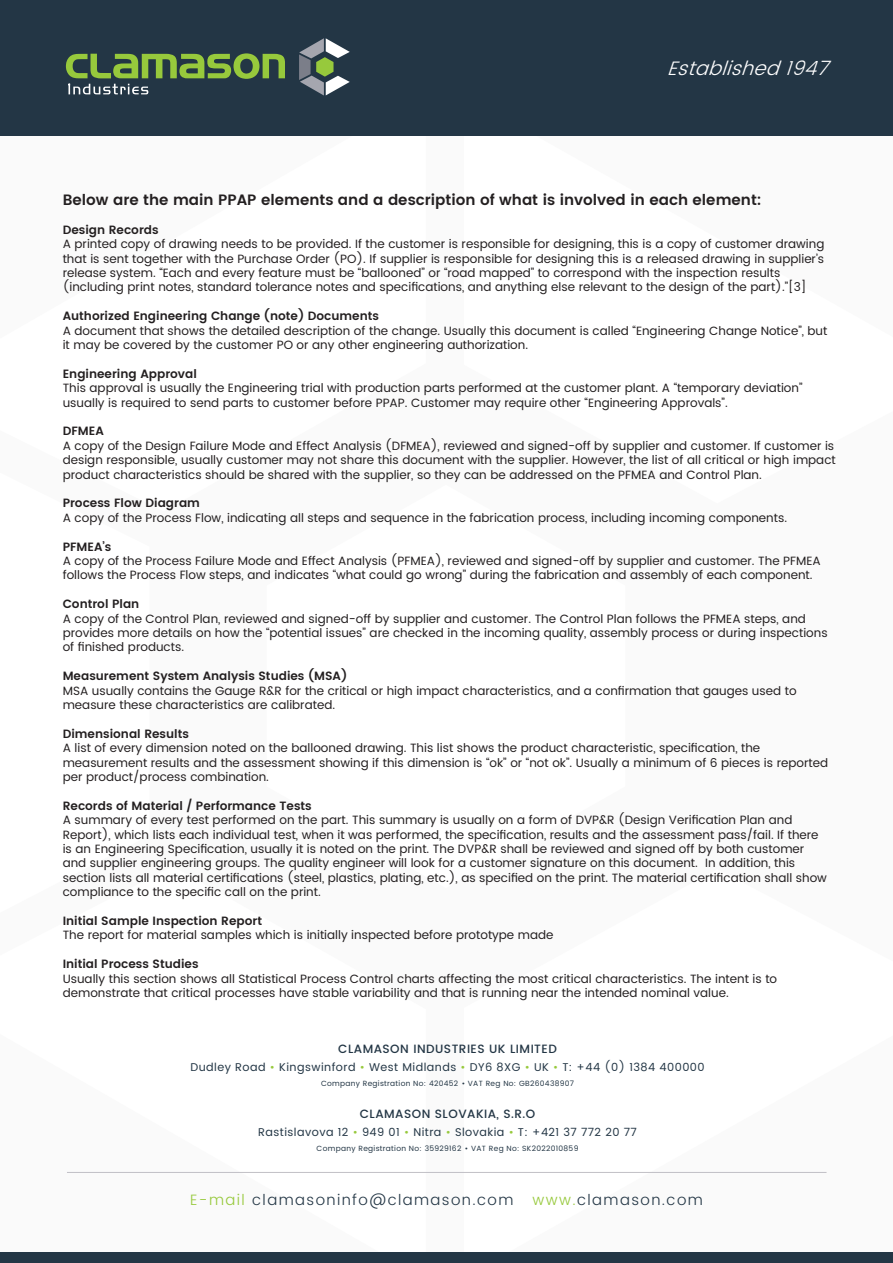
<style>
.page{position:relative;width:893px;height:1263px;background:#fff}
.page>*{position:absolute;margin:0;border:0;box-sizing:border-box;transform-origin:0 0}
.t1{font:italic 300 19.5px "Poppins";color:#fff}
.t2{font:600 15px "Poppins";color:#231f20}
.t3{font:300 15px "Poppins";letter-spacing:.095em;color:#233645}
.t4{font:12px/14.4px "Poppins";color:#231f20}
.t5{font:600 12px "Poppins";color:#231f20}
.t6{font:500 12px "Poppins";letter-spacing:.04em;color:#233645}
.t7{font:11.25px "Poppins";letter-spacing:.04em;color:#233645}
.t8{font:7.5px "Poppins";letter-spacing:.04em;color:#233645}
.s1{color:#97c93c}
</style>
<div class="page">
<div style="left:0;top:0;width:893px;height:1254px;background:#fafafa"></div>
<div style="left:0;top:0;width:893px;height:135px;background:#233645"></div>
<div style="left:0;top:1252px;width:893px;height:11px;background:#233645"></div>
<hr style="left:67px;top:1172px;width:759px;height:1px;background:#c1c0c6">
<svg style="left:66px;top:53px;width:219px;height:41px"></svg>
<svg style="left:299px;top:38px;width:51px;height:58px"></svg>
<p class="t1" style="left:667px;top:54px;width:171px">Established1947</p>
<p class="t2" style="left:63px;top:188px;width:700px">Below are the main PPAP elements and a description of what is involved in each element:</p>
<p class="t5" style="left:63px;top:220px;width:97px">Design Records</p>
<p class="t4" style="left:63px;top:237px;width:763px">A printed copy of drawing needs to be provided. If the customer is responsible for designing, this is a copy of customer drawing that is sent together with the Purchase Order (PO). If supplier is responsible for designing this is a released drawing in supplier’s release system. “Each and every feature must be “ballooned” or “road mapped” to correspond with the inspection results (including print notes, standard tolerance notes and specifications, and anything else relevant to the design of the part).”[3]</p>
<p class="t5" style="left:63px;top:307px;width:318px">Authorized Engineering Change (note) Documents</p>
<p class="t4" style="left:63px;top:323px;width:766px">A document that shows the detailed description of the change. Usually this document is called “Engineering Change Notice”, but it may be covered by the customer PO or any other engineering authorization.</p>
<p class="t5" style="left:63px;top:364px;width:136px">Engineering Approval</p>
<p class="t4" style="left:63px;top:381px;width:741px">This approval is usually the Engineering trial with production parts performed at the customer plant. A “temporary deviation” usually is required to send parts to customer before PPAP. Customer may require other “Engineering Approvals”.</p>
<p class="t5" style="left:63px;top:422px;width:43px">DFMEA</p>
<p class="t4" style="left:63px;top:439px;width:775px">A copy of the Design Failure Mode and Effect Analysis (DFMEA), reviewed and signed-off by supplier and customer. If customer is design responsible, usually customer may not share this document with the supplier. However, the list of all critical or high impact product characteristics should be shared with the supplier, so they can be addressed on the PFMEA and Control Plan.</p>
<p class="t5" style="left:63px;top:494px;width:139px">Process Flow Diagram</p>
<p class="t4" style="left:63px;top:511px;width:726px">A copy of the Process Flow, indicating all steps and sequence in the fabrication process, including incoming components.</p>
<p class="t5" style="left:63px;top:537px;width:50px">PFMEA’s</p>
<p class="t4" style="left:63px;top:554px;width:759px">A copy of the Process Failure Mode and Effect Analysis (PFMEA), reviewed and signed-off by supplier and customer. The PFMEA follows the Process Flow steps, and indicates “what could go wrong” during the fabrication and assembly of each component.</p>
<p class="t5" style="left:63px;top:595px;width:78px">Control Plan</p>
<p class="t4" style="left:63px;top:611px;width:766px">A copy of the Control Plan, reviewed and signed-off by supplier and customer. The Control Plan follows the PFMEA steps, and provides more details on how the “potential issues” are checked in the incoming quality, assembly process or during inspections of finished products.</p>
<p class="t5" style="left:63px;top:667px;width:286px">Measurement System Analysis Studies (MSA)</p>
<p class="t4" style="left:63px;top:683px;width:735px">MSA usually contains the Gauge R&amp;R for the critical or high impact characteristics, and a confirmation that gauges used to measure these characteristics are calibrated.</p>
<p class="t5" style="left:63px;top:724px;width:128px">Dimensional Results</p>
<p class="t4" style="left:63px;top:741px;width:767px">A list of every dimension noted on the ballooned drawing. This list shows the product characteristic, specification, the measurement results and the assessment showing if this dimension is “ok” or “not ok”. Usually a minimum of 6 pieces is reported per product/process combination.</p>
<p class="t5" style="left:63px;top:796px;width:251px">Records of Material / Performance Tests</p>
<p class="t4" style="left:63px;top:813px;width:766px">A summary of every test performed on the part. This summary is usually on a form of DVP&amp;R (Design Verification Plan and Report), which lists each individual test, when it was performed, the specification, results and the assessment pass/fail. If there is an Engineering Specification, usually it is noted on the print. The DVP&amp;R shall be reviewed and signed off by both customer and supplier engineering groups. The quality engineer will look for a customer signature on this document. In addition, this section lists all material certifications (steel, plastics, plating, etc.), as specified on the print. The material certification shall show compliance to the specific call on the print.</p>
<p class="t5" style="left:63px;top:912px;width:201px">Initial Sample Inspection Report</p>
<p class="t4" style="left:63px;top:928px;width:492px">The report for material samples which is initially inspected before prototype made</p>
<p class="t5" style="left:63px;top:955px;width:137px">Initial Process Studies</p>
<p class="t4" style="left:63px;top:971px;width:716px">Usually this section shows all Statistical Process Control charts affecting the most critical characteristics. The intent is to demonstrate that critical processes have stable variability and that is running near the intended nominal value.</p>
<p class="t6" style="left:338px;top:1039px;width:220px">CLAMASON INDUSTRIES UK LIMITED</p>
<p class="t7" style="left:190px;top:1058px;width:516px">Dudley Road <span class="s1">•</span> Kingswinford <span class="s1">•</span> West Midlands <span class="s1">•</span> DY6 8XG <span class="s1">•</span> UK <span class="s1">•</span> T: +44 (0) 1384 400000</p>
<p class="t8" style="left:321px;top:1077px;width:255px">Company Registration No: 420452 • VAT Reg No: GB260438907</p>
<p class="t6" style="left:360px;top:1104px;width:177px">CLAMASON SLOVAKIA, S.R.O</p>
<p class="t7" style="left:258px;top:1123px;width:380px">Rastislavova 12 <span class="s1">•</span> 949 01 <span class="s1">•</span> Nitra <span class="s1">•</span> Slovakia <span class="s1">•</span> T: +421 37 772 20 77</p>
<p class="t8" style="left:317px;top:1142px;width:263px">Company Registration No: 35929162 • VAT Reg No: SK2022010859</p>
<p class="t3" style="left:190px;top:1189px;width:325px"><span class="s1">E-mail</span> clamasoninfo@clamason.com</p>
<p class="t3" style="left:533px;top:1189px;width:172px"><span class="s1">www.</span>clamason.com</p>
</div>
